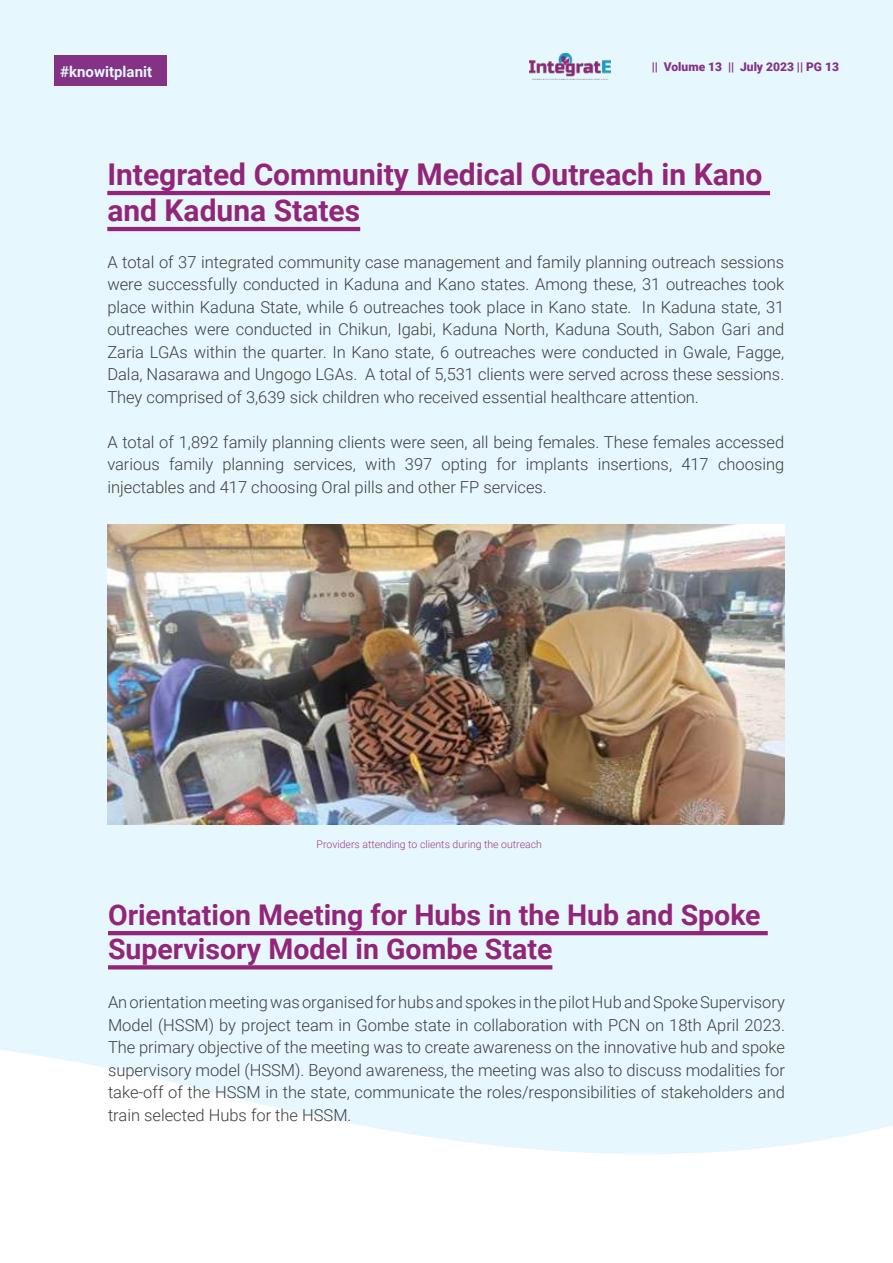
<style>
.page{position:relative;width:893px;height:1263px;background:#fff}
.page>*{position:absolute;margin:0;border:0;box-sizing:border-box;transform-origin:0 0}
.t1{font:700 30px/36px "Roboto";color:#92257a}
.t2{font:700 28.5px/34.2px "Roboto";color:#92257a}
.t3{font:300 16.5px/22.5px "Roboto";color:#3e3e3f;text-align:justify}
.t4{font:700 15px "Roboto";color:#fff}
.t5{font:900 12px "Roboto";color:#92257a}
.t6{font:300 10.5px "Roboto";color:#9d3b87}
</style>
<div class="page">
<div style="left:0;top:0;width:893px;height:1154px;background:#e6f7fd"></div>
<img style="left:529px;top:54px;width:81px;height:26px">
<hr style="left:108px;top:931px;width:660px;height:4px;background:#92257a">
<svg style="left:108px;top:965px;width:444px;height:4px;background:#963181"></svg>
<hr style="left:107px;top:191px;width:663px;height:4px;background:#92257a">
<hr style="left:107px;top:227px;width:253px;height:4px;background:#92257a">
<img style="left:107px;top:524px;width:677px;height:300px">
<p class="t4" style="left:60px;top:62px;width:93px">#knowitplanit</p>
<p class="t5" style="left:652px;top:59px;width:189px">|| Volume 13 || July 2023 || PG 13</p>
<h1 class="t1" style="left:107px;top:155px;width:657px">Integrated Community Medical Outreach in Kano and Kaduna States</h1>
<p class="t3" style="left:107px;top:250px;width:678px">A total of 37 integrated community case management and family planning outreach sessions were successfully conducted in Kaduna and Kano states. Among these, 31 outreaches took place within Kaduna State, while 6 outreaches took place in Kano state. In Kaduna state, 31 outreaches were conducted in Chikun, Igabi, Kaduna North, Kaduna South, Sabon Gari and Zaria LGAs within the quarter. In Kano state, 6 outreaches were conducted in Gwale, Fagge, Dala, Nasarawa and Ungogo LGAs. A total of 5,531 clients were served across these sessions.<br>They comprised of 3,639 sick children who received essential healthcare attention.</p>
<p class="t3" style="left:107px;top:430px;width:678px">A total of 1,892 family planning clients were seen, all being females. These females accessed various family planning services, with 397 opting for implants insertions, 417 choosing injectables and 417 choosing Oral pills and other FP services.</p>
<p class="t6" style="left:317px;top:837px;width:227px">Providers attending to clients during the outreach</p>
<h2 class="t2" style="left:108px;top:896px;width:654px">Orientation Meeting for Hubs in the Hub and Spoke<br>Supervisory Model in Gombe State</h2>
<p class="t3" style="left:108px;top:991px;width:678px">An orientation meeting was organised for hubs and spokes in the pilot Hub and Spoke Supervisory Model (HSSM) by project team in Gombe state in collaboration with PCN on 18th April 2023.<br>The primary objective of the meeting was to create awareness on the innovative hub and spoke supervisory model (HSSM). Beyond awareness, the meeting was also to discuss modalities for take-off of the HSSM in the state, communicate the roles/responsibilities of stakeholders and train selected Hubs for the HSSM.</p>
</div>
